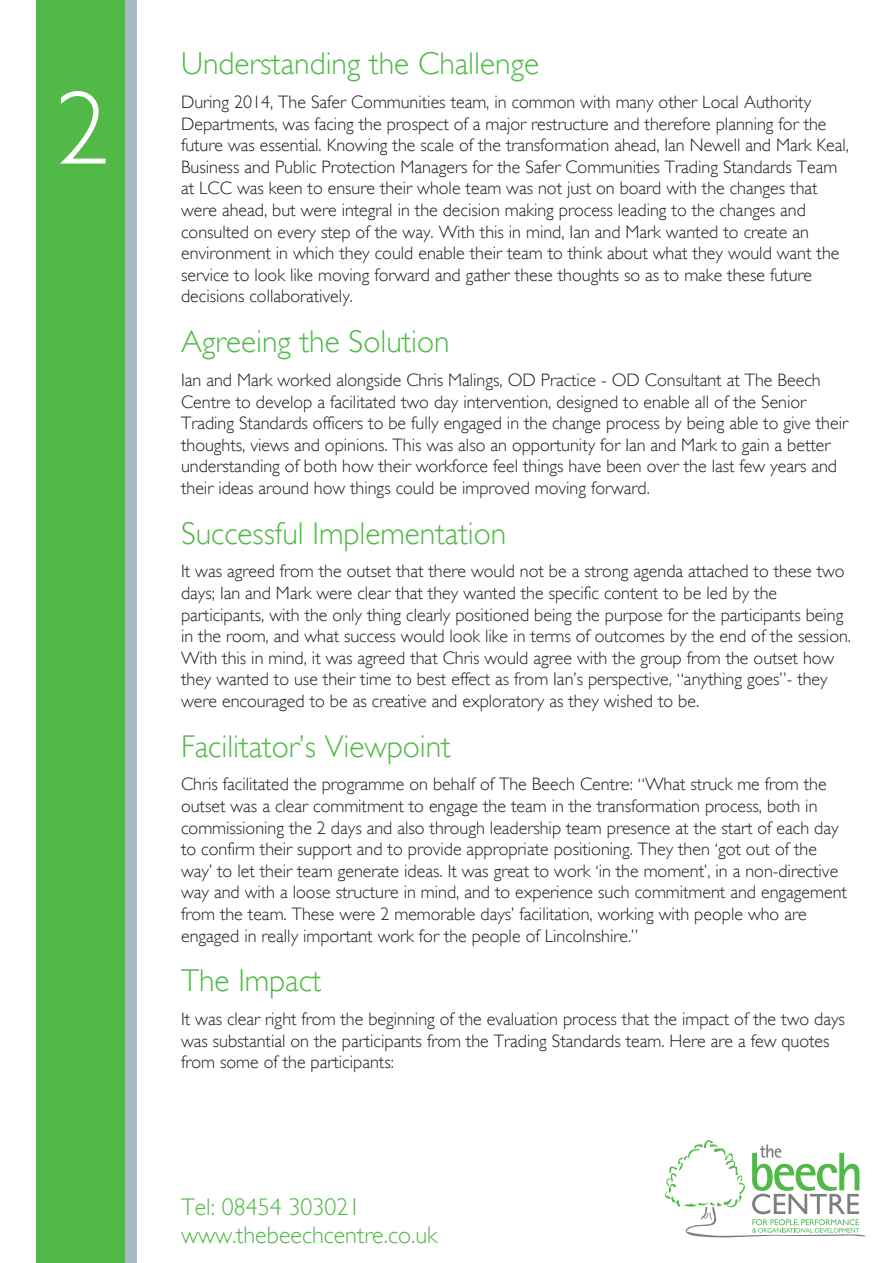
<style>
.page{position:relative;width:893px;height:1263px;background:#fff}
.page>*{position:absolute;margin:0;border:0;box-sizing:border-box;transform-origin:0 0}
.t1{font:300 105px "Gill Sans";color:#fff}
.t2{font:300 31.5px "Gill Sans";color:#51b948}
.t3{font:300 24px/28.8px "Gill Sans";color:#51b948}
.t4{font:300 18px/21.6px "Gill Sans";color:#231f20}
</style>
<div class="page">
<div style="left:37px;top:0;width:89px;height:1263px;background:#51b948"></div>
<svg style="left:665px;top:1140px;width:201px;height:97px"></svg>
<div style="left:125px;top:0;width:12px;height:1263px;background:#a7bac4"></div>
<h1 class="t1" style="left:56px;top:67px;width:54px">2</h1>
<h2 class="t2" style="left:181px;top:45px;width:360px">Understanding the Challenge</h2>
<p class="t4" style="left:181px;top:91px;width:669px">During 2014, The Safer Communities team, in common with many other Local Authority Departments, was facing the prospect of a major restructure and therefore planning for the future was essential. Knowing the scale of the transformation ahead, Ian Newell and Mark Keal, Business and Public Protection Managers for the Safer Communities Trading Standards Team at LCC was keen to ensure their whole team was not just on board with the changes that were ahead, but were integral in the decision making process leading to the changes and consulted on every step of the way. With this in mind, Ian and Mark wanted to create an environment in which they could enable their team to think about what they would want the service to look like moving forward and gather these thoughts so as to make these future decisions collaboratively.</p>
<h2 class="t2" style="left:181px;top:323px;width:270px">Agreeing the Solution</h2>
<p class="t4" style="left:181px;top:369px;width:669px">Ian and Mark worked alongside Chris Malings, OD Practice - OD Consultant at The Beech Centre to develop a facilitated two day intervention, designed to enable all of the Senior Trading Standards officers to be fully engaged in the change process by being able to give their thoughts, views and opinions. This was also an opportunity for Ian and Mark to gain a better understanding of both how their workforce feel things have been over the last few years and their ideas around how things could be improved moving forward.</p>
<h2 class="t2" style="left:181px;top:515px;width:327px">Successful Implementation</h2>
<p class="t4" style="left:181px;top:560px;width:671px">It was agreed from the outset that there would not be a strong agenda attached to these two days; Ian and Mark were clear that they wanted the specific content to be led by the participants, with the only thing clearly positioned being the purpose for the participants being in the room, and what success would look like in terms of outcomes by the end of the session.<br>With this in mind, it was agreed that Chris would agree with the group from the outset how they wanted to use their time to best effect as from Ian’s perspective, “anything goes”- they were encouraged to be as creative and exploratory as they wished to be.</p>
<h2 class="t2" style="left:181px;top:728px;width:271px">Facilitator’s Viewpoint</h2>
<p class="t4" style="left:181px;top:773px;width:667px">Chris facilitated the programme on behalf of The Beech Centre: “What struck me from the outset was a clear commitment to engage the team in the transformation process, both in commissioning the 2 days and also through leadership team presence at the start of each day to confirm their support and to provide appropriate positioning. They then ‘got out of the way’ to let their team generate ideas. It was great to work ‘in the moment’, in a non-directive way and with a loose structure in mind, and to experience such commitment and engagement from the team. These were 2 memorable days’ facilitation, working with people who are engaged in really important work for the people of Lincolnshire.”</p>
<h2 class="t2" style="left:181px;top:962px;width:142px">The Impact</h2>
<p class="t4" style="left:181px;top:1008px;width:665px">It was clear right from the beginning of the evaluation process that the impact of the two days was substantial on the participants from the Trading Standards team. Here are a few quotes from some of the participants:</p>
<h3 class="t3" style="left:181px;top:1192px;width:258px">Tel: 08454 303021 www.thebeechcentre.co.uk</h3>
</div>
